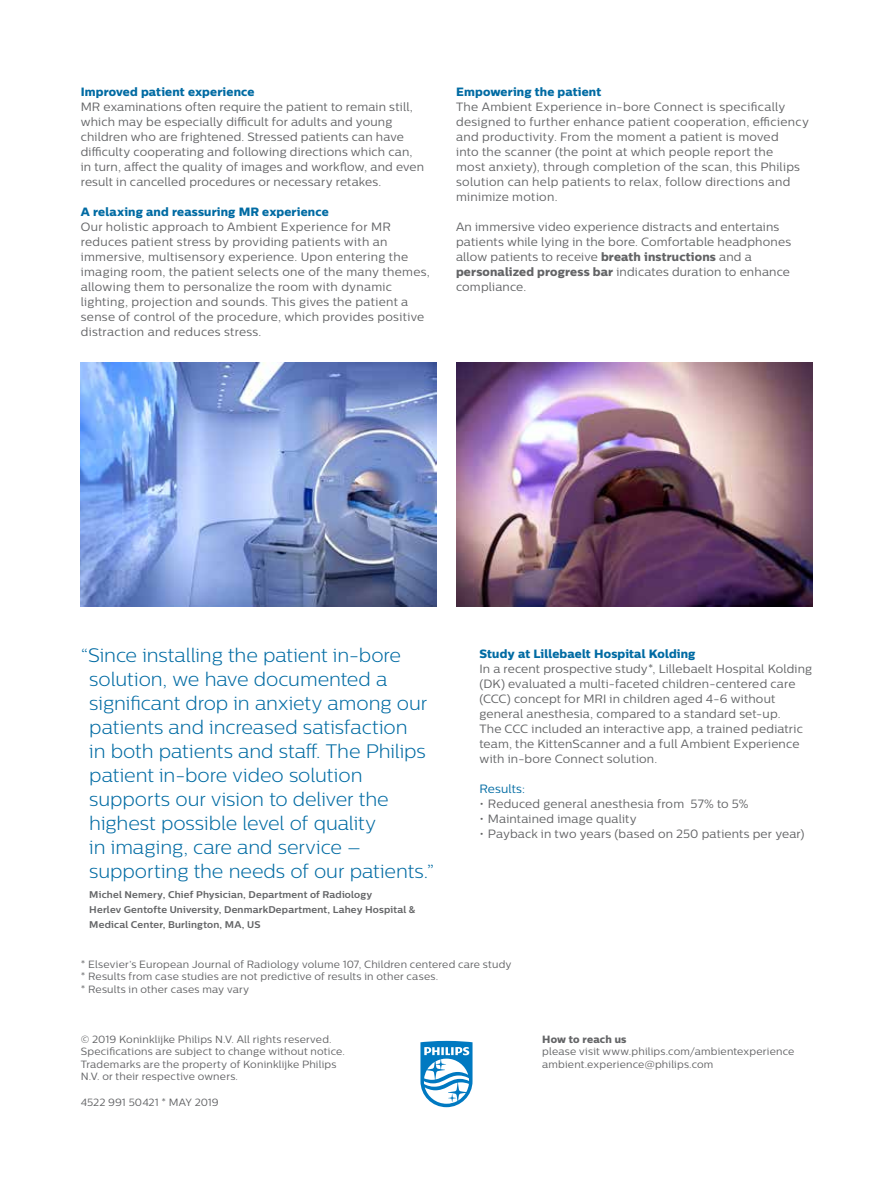
<style>
.page{position:relative;width:893px;height:1188px;background:#fff}
.page>*{position:absolute;margin:0;border:0;box-sizing:border-box;transform-origin:0 0}
.t1{font:300 19.5px/24px "Centrale Sans";letter-spacing:-.005em;color:#006ba3}
.t2{font:12px/15px "Centrale Sans";letter-spacing:.02em;color:#636466}
.t3{font:12px "Centrale Sans X Bold";letter-spacing:.01em;color:#006ba3}
.t4{font:12px "Centrale Sans";letter-spacing:.015em;color:#006ba3}
.t5{font:10.5px/12.6px "Centrale Sans";letter-spacing:.02em;color:#636466}
.t6{font:10.5px "Centrale Sans X Bold";letter-spacing:.015em;color:#636466}
.t7{font:700 9.75px/15px "Centrale Sans";letter-spacing:.02em;color:#636466}
.s1{font-family:"Centrale Sans X Bold"}
</style>
<div class="page">
<svg style="left:420px;top:1041px;width:52px;height:66px"></svg>
<img style="left:456px;top:363px;width:356px;height:243px">
<img style="left:81px;top:363px;width:356px;height:243px">
<p class="t3" style="left:81px;top:84px;width:175px">Improved patient experience</p>
<p class="t2" style="left:81px;top:99px;width:345px">MR examinations often require the patient to remain still, which may be especially difficult for adults and young children who are frightened. Stressed patients can have difficulty cooperating and following directions which can, in turn, affect the quality of images and workflow, and even result in cancelled procedures or necessary retakes.</p>
<p class="t3" style="left:81px;top:204px;width:249px">A relaxing and reassuring MR experience</p>
<p class="t2" style="left:81px;top:219px;width:351px">Our holistic approach to Ambient Experience for MR reduces patient stress by providing patients with an immersive, multisensory experience. Upon entering the imaging room, the patient selects one of the many themes, allowing them to personalize the room with dynamic lighting, projection and sounds. This gives the patient a sense of control of the procedure, which provides positive distraction and reduces stress.</p>
<p class="t3" style="left:456px;top:84px;width:147px">Empowering the patient</p>
<p class="t2" style="left:456px;top:99px;width:354px">The Ambient Experience in-bore Connect is specifically designed to further enhance patient cooperation, efficiency and productivity. From the moment a patient is moved<br>into the scanner (the point at which people report the<br>most anxiety), through completion of the scan, this Philips solution can help patients to relax, follow directions and minimize motion.</p>
<p class="t2" style="left:456px;top:219px;width:337px">An immersive video experience distracts and entertains patients while lying in the bore. Comfortable headphones allow patients to receive <span class="s1">breath instructions</span> and a <span class="s1">personalized progress bar</span> indicates duration to enhance compliance.</p>
<p class="t1" style="left:89px;top:643px;width:347px;text-indent:-9px">“Since installing the patient in-bore solution, we have documented a significant drop in anxiety among our patients and increased satisfaction<br>in both patients and staff. The Philips patient in-bore video solution supports our vision to deliver the highest possible level of quality<br>in imaging, care and service – supporting the needs of our patients.”</p>
<p class="t7" style="left:89px;top:887px;width:328px">Michel Nemery, Chief Physician, Department of Radiology<br>Herlev Gentofte University, DenmarkDepartment, Lahey Hospital &amp;<br>Medical Center, Burlington, MA, US</p>
<p class="t3" style="left:479px;top:647px;width:217px">Study at Lillebaelt Hospital Kolding</p>
<p class="t2" style="left:479px;top:661px;width:334px">In a recent prospective study*, Lillebaelt Hospital Kolding (DK) evaluated a multi-faceted children-centered care (CCC) concept for MRI in children aged 4-6 without general anesthesia, compared to a standard set-up.<br>The CCC included an interactive app, a trained pediatric team, the KittenScanner and a full Ambient Experience with in-bore Connect solution.</p>
<p class="t4" style="left:479px;top:782px;width:47px">Results:</p>
<p class="t2" style="left:479px;top:796px;width:271px">• Reduced general anesthesia from 57% to 5%</p>
<p class="t2" style="left:479px;top:811px;width:159px">• Maintained image quality</p>
<p class="t2" style="left:479px;top:826px;width:327px">• Payback in two years (based on 250 patients per year)</p>
<p class="t5" style="left:81px;top:958px;width:432px">* Elsevier’s European Journal of Radiology volume 107, Children centered care study * Results from case studies are not predictive of results in other cases.<br>* Results in other cases may vary</p>
<p class="t5" style="left:81px;top:1033px;width:266px">© 2019 Koninklijke Philips N.V. All rights reserved.<br>Specifications are subject to change without notice.<br>Trademarks are the property of Koninklijke Philips N.V. or their respective owners.</p>
<p class="t5" style="left:81px;top:1096px;width:140px">4522 991 50421 * May 2019</p>
<p class="t6" style="left:542px;top:1032px;width:86px">How to reach us</p>
<p class="t5" style="left:542px;top:1045px;width:254px">please visit www.philips.com/ambientexperience ambient.experience@philips.com</p>
</div>
